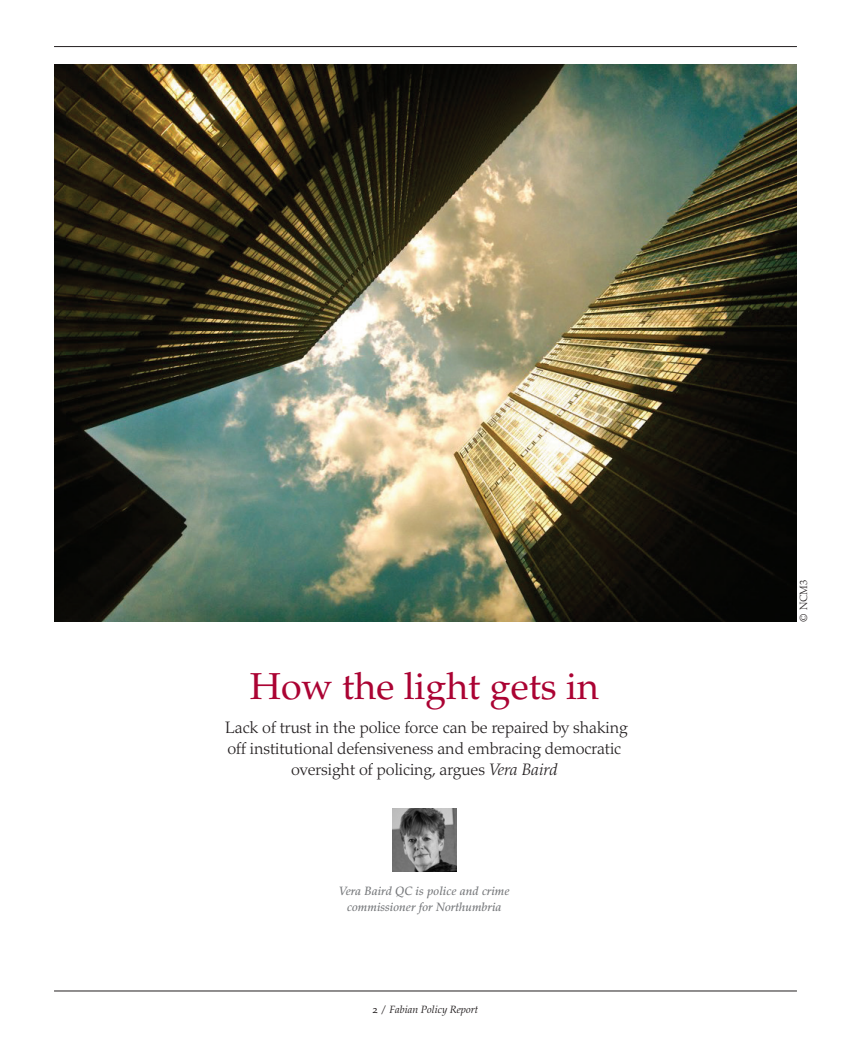
<style>
.page{position:relative;width:851px;height:1042px;background:#fff}
.page>*{position:absolute;margin:0;border:0;box-sizing:border-box;transform-origin:0 0}
.Heading{font:37.5px "Palatino LT Std";color:#ab0333}
.Standfirst{font:300 16.5px/21px "Palatino LT Std";letter-spacing:-.005em;color:#231f20;text-align:center}
.Body{font:italic 500 12px/15.8px "Palatino LT Std";color:#76787b;text-align:center}
.t1{font:italic 10.5px "Palatino LT Std";color:#231f20}
.Photo_credits{font:300 10.5px "Palatino LT Std";color:#231f20}
.s1{font-style:italic}
.s2{font-style:normal}
</style>
<div class="page">
<hr style="left:54px;top:46px;width:742px;height:1px;background:#231f20">
<hr style="left:54px;top:990px;width:742px;height:1px;background:#231f20">
<img style="left:392px;top:808px;width:64px;height:64px">
<img style="left:54px;top:65px;width:742px;height:556px">
<p class="Heading" style="left:250px;top:664px;width:350px">How the light gets in</p>
<p class="Standfirst" style="left:225px;top:717px;width:404px">Lack of trust in the police force can be repaired by shaking off institutional defensiveness and embracing democratic oversight of policing, argues <span class="s1">Vera Baird</span></p>
<p class="Body" style="left:339px;top:884px;width:172px">Vera Baird QC is police and crime commissioner for Northumbria</p>
<p class="t1" style="left:372px;top:1004px;width:107px"><span class="s2">2 /</span> Fabian Policy Report</p>
<p class="Photo_credits" style="left:797px;top:621px;width:43px;rotate:-90deg">© NCM3</p>
</div>
